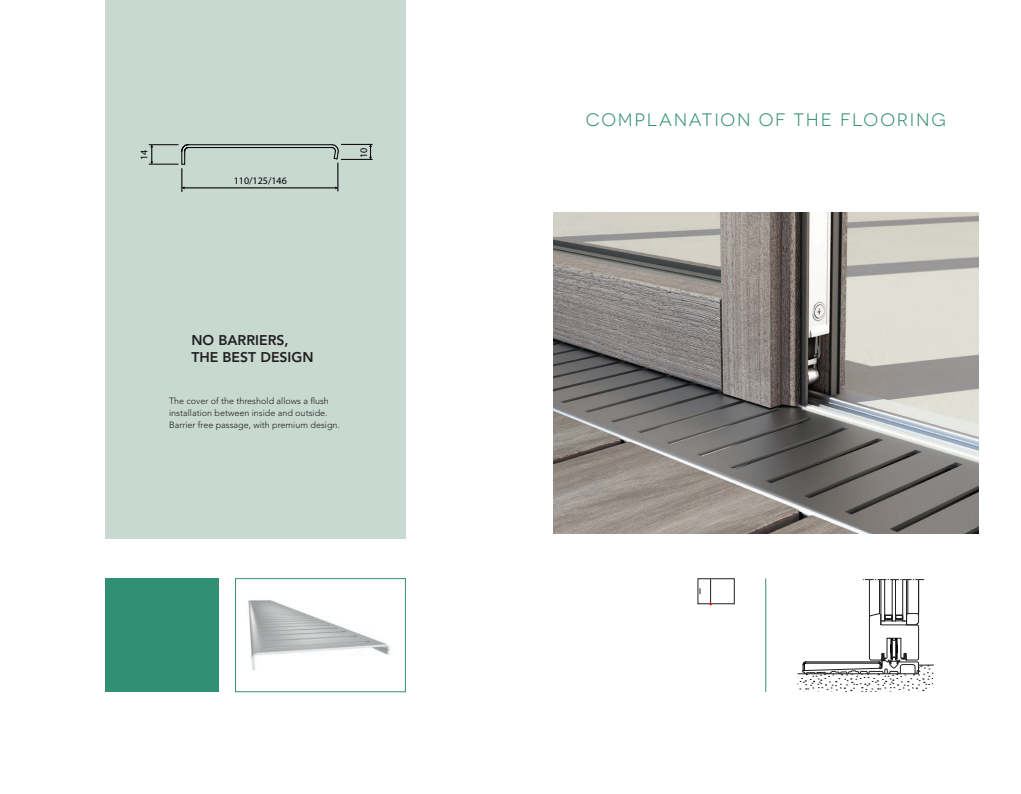
<style>
.page{position:relative;width:1021px;height:794px;background:#fff}
.page>*{position:absolute;margin:0;border:0;box-sizing:border-box;transform-origin:0 0}
.t1{font:18px "Novecentowide";letter-spacing:.1em;color:#318f73}
.t2{font:800 14px "Avenir";color:#231f20}
.t3{font:10px "Myriad Pro";color:#000}
.t4{font:300 9px/12px "Avenir";color:#231f20}
</style>
<div class="page">
<div style="left:105px;top:0;width:300px;height:539px;background:#c7d9d1"></div>
<div style="left:697px;top:578px;width:37px;height:26px;border:1px solid #231f20"></div>
<svg style="left:709px;top:579px;width:3px;height:26px"></svg>
<img style="left:553px;top:213px;width:425px;height:320px">
<svg style="left:797px;top:579px;width:137px;height:113px"></svg>
<hr style="left:341px;top:159px;width:31px;height:1px;background:#000">
<hr style="left:341px;top:144px;width:31px;height:1px;background:#000">
<hr style="left:184px;top:188px;width:152px;height:1px;background:#000">
<svg style="left:369px;top:144px;width:3px;height:15px"></svg>
<hr style="left:188px;top:144px;width:144px;height:1px;background:#000">
<hr style="left:188px;top:147px;width:144px;height:1px;background:#000">
<svg style="left:149px;top:144px;width:39px;height:48px"></svg>
<svg style="left:332px;top:144px;width:7px;height:47px"></svg>
<div style="left:105px;top:578px;width:113px;height:114px;background:#318f73"></div>
<img style="left:248px;top:600px;width:142px;height:71px">
<div style="left:235px;top:578px;width:170px;height:114px;border:1px solid #318f73"></div>
<hr style="left:765px;top:578px;width:1px;height:114px;background:#318f73">
<p class="t3" style="left:139px;top:160px;width:12px;rotate:-90deg">14</p>
<p class="t3" style="left:234px;top:175px;width:55px">110/125/146</p>
<p class="t3" style="left:358px;top:158px;width:12px;rotate:-90deg">10</p>
<p class="t2" style="left:191px;top:332px;width:99px">NO BARRIERS,</p>
<p class="t2" style="left:191px;top:349px;width:124px">THE BEST DESIGN</p>
<p class="t4" style="left:169px;top:395px;width:161px">The cover of the threshold allows a flush installation between inside and outside.</p>
<p class="t4" style="left:169px;top:419px;width:172px">Barrier free passage, with premium design.</p>
<p class="t1" style="left:585px;top:109px;width:361px">COMPLANATION OF THE FLOORING</p>
</div>
